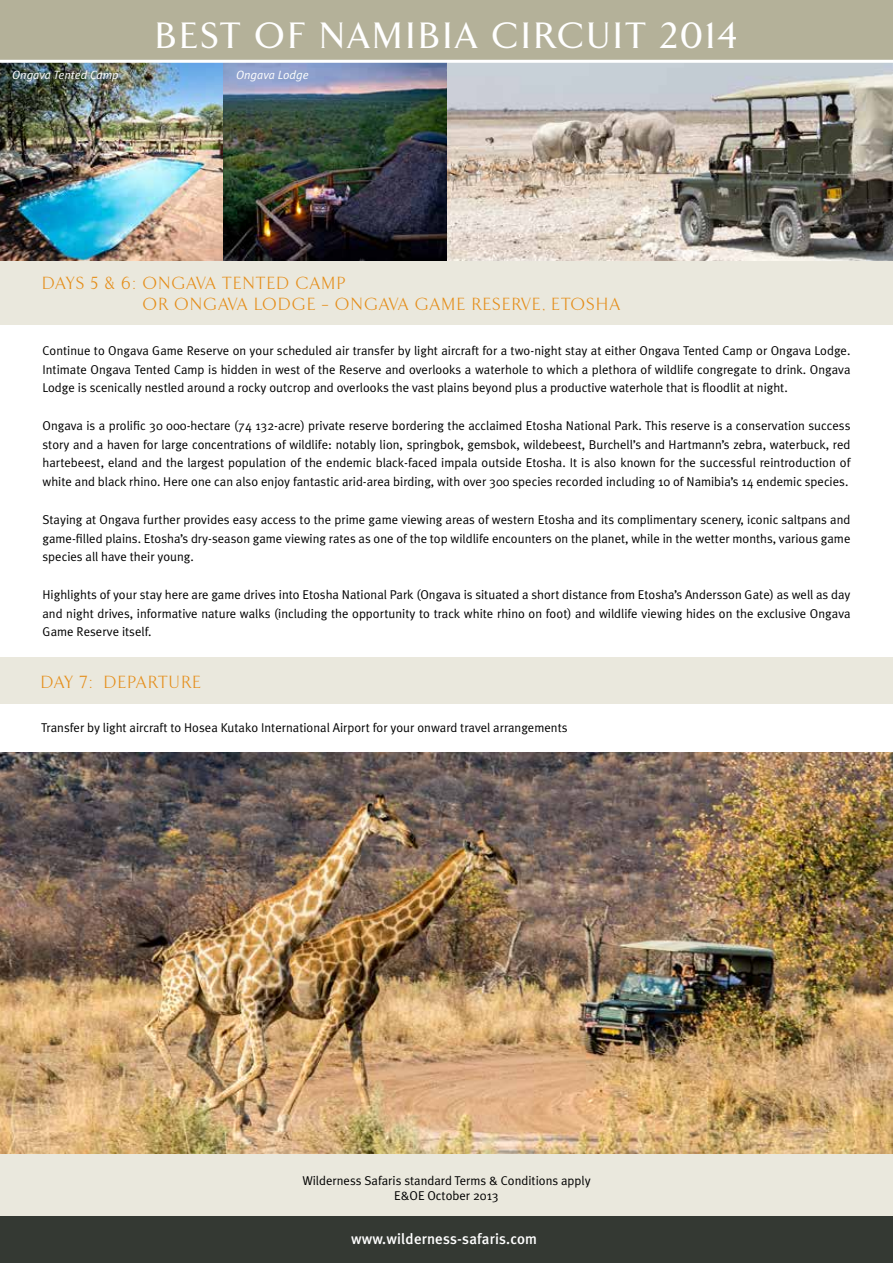
<style>
.page{position:relative;width:893px;height:1263px;background:#fff}
.page>*{position:absolute;margin:0;border:0;box-sizing:border-box;transform-origin:0 0}
.t1{font:500 37.5px "Arrow";letter-spacing:.1em;color:#fff}
.t2{font:300 18px/21.6px "Arrow";letter-spacing:.1em;color:#e58e1a}
.t3{font:500 15px "Meta Plus";letter-spacing:.01em;color:#fff}
.t4{font:12.75px/18.8px "Meta Plus Normal";color:#000;text-align:justify}
.t5{font:italic 12px "Meta Plus Normal";color:#fff}
</style>
<div class="page">
<img style="left:0;top:753px;width:893px;height:401px">
<div style="left:0;top:1154px;width:893px;height:62px;background:#eae8dd"></div>
<img style="left:446px;top:63px;width:447px;height:198px">
<img style="left:0;top:63px;width:446px;height:198px">
<div style="left:0;top:261px;width:893px;height:63px;background:#eae8dd"></div>
<div style="left:0;top:1216px;width:893px;height:47px;background:#343933"></div>
<div style="left:0;top:0;width:893px;height:61px;background:#b4b199"></div>
<hr style="left:0;top:60px;width:893px;height:3px;background:#fff">
<div style="left:0;top:657px;width:893px;height:47px;background:#eae8dd"></div>
<h1 class="t1" style="left:156px;top:16px;width:583px">BEST OF NAMIBIA CIRCUIT 2014</h1>
<p class="t5" style="left:12px;top:68px;width:108px">Ongava Tented Camp</p>
<p class="t5" style="left:236px;top:68px;width:74px">Ongava Lodge</p>
<h2 class="t2" style="left:143px;top:272px;width:479px;text-indent:-100px">DAYS 5 &amp; 6: ONGAVA TENTED CAMP<br>OR ONGAVA LODGE – ONGAVA GAME RESERVE, ETOSHA</h2>
<p class="t4" style="left:43px;top:341px;width:809px">Continue to Ongava Game Reserve on your scheduled air transfer by light aircraft for a two-night stay at either Ongava Tented Camp or Ongava Lodge.<br>Intimate Ongava Tented Camp is hidden in west of the Reserve and overlooks a waterhole to which a plethora of wildlife congregate to drink. Ongava Lodge is scenically nestled around a rocky outcrop and overlooks the vast plains beyond plus a productive waterhole that is floodlit at night.</p>
<p class="t4" style="left:43px;top:416px;width:809px">Ongava is a prolific 30 000-hectare (74 132-acre) private reserve bordering the acclaimed Etosha National Park. This reserve is a conservation success story and a haven for large concentrations of wildlife: notably lion, springbok, gemsbok, wildebeest, Burchell’s and Hartmann’s zebra, waterbuck, red hartebeest, eland and the largest population of the endemic black-faced impala outside Etosha. It is also known for the successful reintroduction of white and black rhino. Here one can also enjoy fantastic arid-area birding, with over 300 species recorded including 10 of Namibia’s 14 endemic species.</p>
<p class="t4" style="left:43px;top:510px;width:809px">Staying at Ongava further provides easy access to the prime game viewing areas of western Etosha and its complimentary scenery, iconic saltpans and game-filled plains. Etosha’s dry-season game viewing rates as one of the top wildlife encounters on the planet, while in the wetter months, various game species all have their young.</p>
<p class="t4" style="left:43px;top:585px;width:809px">Highlights of your stay here are game drives into Etosha National Park (Ongava is situated a short distance from Etosha’s Andersson Gate) as well as day and night drives, informative nature walks (including the opportunity to track white rhino on foot) and wildlife viewing hides on the exclusive Ongava Game Reserve itself.</p>
<h2 class="t2" style="left:41px;top:671px;width:161px">DAY 7: DEPARTURE</h2>
<p class="t4" style="left:41px;top:718px;width:528px">Transfer by light aircraft to Hosea Kutako International Airport for your onward travel arrangements</p>
<p class="t4" style="left:302px;top:1172px;width:290px;line-height:15.3px;text-align:center">Wilderness Safaris standard Terms &amp; Conditions apply<br>E&amp;OE October 2013</p>
<p class="t3" style="left:351px;top:1230px;width:188px">www.wilderness-safaris.com</p>
</div>
